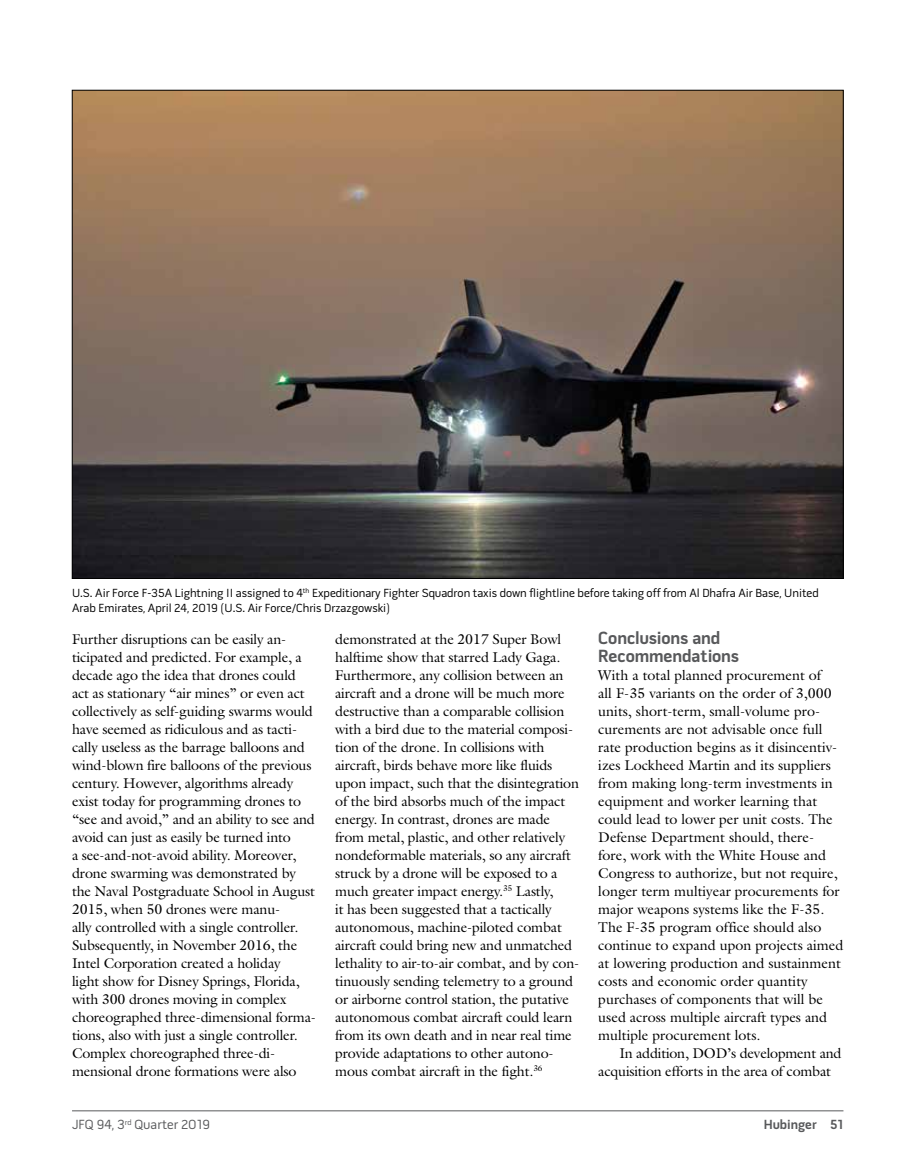
<style>
.page{position:relative;width:905px;height:1175px;background:#fff}
.page>*{position:absolute;margin:0;border:0;box-sizing:border-box;transform-origin:0 0}
.t1{font:700 18px/18px "Pill Gothic 600 mg";letter-spacing:-.005em;color:#58595b}
.t2{font:14.25px/18px "Galliard Std";letter-spacing:-.01em;color:#000}
.t3{font:13.5px "Pill Gothic 600 mg";color:#58595b}
.t4{font:700 13.5px "Pill Gothic 600 mg";color:#58595b}
.t5{font:12px/15px "Pill Gothic 600 mg";color:#000}
</style>
<div class="page">
<hr style="left:72px;top:1110px;width:771px;height:1px;background:#58595b">
<img style="left:74px;top:92px;width:767px;height:484px">
<p class="t5" style="left:72px;top:586px;width:748px">U.S. Air Force F-35A Lightning II assigned to 4<sup>th</sup> Expeditionary Fighter Squadron taxis down flightline before taking off from Al Dhafra Air Base, United<br>Arab Emirates, April 24, 2019 (U.S. Air Force/Chris Drzazgowski)</p>
<p class="t2" style="left:72px;top:629px;width:245px">Further disruptions can be easily an&shy;ticipated and predicted. For example, a decade ago the idea that drones could act as stationary “air mines” or even act collectively as self-guiding swarms would have seemed as ridiculous and as tacti&shy;cally useless as the barrage balloons and wind-blown fire balloons of the previous century. However, algorithms already exist today for programming drones to “see and avoid,” and an ability to see and avoid can just as easily be turned into<br>a see-and-not-avoid ability. Moreover, drone swarming was demonstrated by the Naval Postgraduate School in August 2015, when 50 drones were manu-<br>ally controlled with a single controller.<br>Subsequently, in November 2016, the Intel Corporation created a holiday<br>light show for Disney Springs, Florida, with 300 drones moving in complex choreographed three-dimensional forma&shy;tions, also with just a single controller.<br>Complex choreographed three-di&shy;mensional drone formations were also</p>
<p class="t2" style="left:335px;top:629px;width:246px">demonstrated at the 2017 Super Bowl halftime show that starred Lady Gaga.<br>Furthermore, any collision between an aircraft and a drone will be much more destructive than a comparable collision with a bird due to the material composi&shy;tion of the drone. In collisions with aircraft, birds behave more like fluids upon impact, such that the disintegration of the bird absorbs much of the impact energy. In contrast, drones are made from metal, plastic, and other relatively nondeformable materials, so any aircraft struck by a drone will be exposed to a much greater impact energy.<sup>35</sup> Lastly,<br>it has been suggested that a tactically autonomous, machine-piloted combat aircraft could bring new and unmatched lethality to air-to-air combat, and by con&shy;tinuously sending telemetry to a ground or airborne control station, the putative autonomous combat aircraft could learn from its own death and in near real time provide adaptations to other autono&shy;mous combat aircraft in the fight.<sup>36</sup></p>
<p class="t1" style="left:598px;top:630px;width:142px">Conclusions and<br>Recommendations</p>
<p class="t2" style="left:598px;top:665px;width:246px">With a total planned procurement of<br>all F-35 variants on the order of 3,000 units, short-term, small-volume pro&shy;curements are not advisable once full rate production begins as it disincentiv&shy;izes Lockheed Martin and its suppliers from making long-term investments in equipment and worker learning that could lead to lower per unit costs. The Defense Department should, there&shy;fore, work with the White House and Congress to authorize, but not require, longer term multiyear procurements for major weapons systems like the F-35.<br>The F-35 program office should also continue to expand upon projects aimed at lowering production and sustainment costs and economic order quantity purchases of components that will be used across multiple aircraft types and multiple procurement lots.</p>
<p class="t2" style="left:598px;top:1043px;width:245px;text-indent:21px">In addition, DOD’s development and acquisition efforts in the area of combat</p>
<p class="t3" style="left:72px;top:1119px;width:140px">JFQ 94, 3<sup>rd</sup> Quarter 2019</p>
<p class="t4" style="left:763px;top:1119px;width:81px">Hubinger 51</p>
</div>
